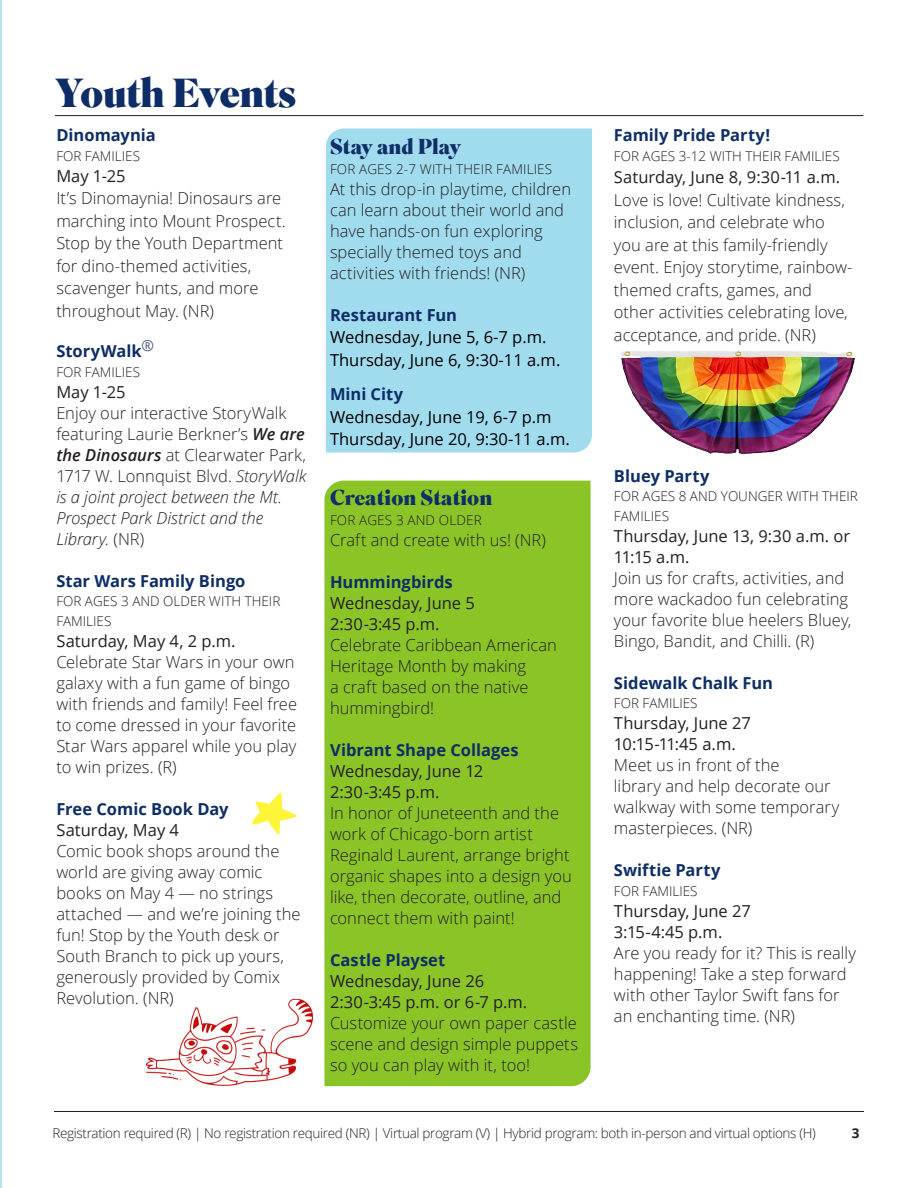
<style>
.page{position:relative;width:918px;height:1188px;background:#fff}
.page>*{position:absolute;margin:0;border:0;box-sizing:border-box;transform-origin:0 0}
.t1{font:900 40.5px "Superior Title";letter-spacing:-.02em;color:#0e2d67}
.Familes_ages{font:900 21px "Superior Title";color:#102e68}
.Program_details{font:300 16.5px/21px "Open Sans";color:#231f20}
.prorgam_date{font:300 16.5px/22.5px "Open Sans";color:#231f20}
.prorgam_date-2{font:16.5px/21px "Open Sans";color:#231f20}
.Program_Name{font:700 16.5px "Open Sans";color:#0e2d67}
.Program_details-2{font:16.5px/22.5px "Open Sans";color:#000}
.Paragraph{font:16.5px/22.5px "Open Sans";color:#000}
.Program_details-3{font:700 16.5px "Open Sans";color:#102e68}
.Familes_ages-2{font:300 13.5px/19.5px "Open Sans";color:#231f20}
.Familes_ages-3{font:300 13.5px "Open Sans";letter-spacing:-.025em;color:#231f20}
.Program_details-4{font:300 13.5px "Open Sans";color:#231f20}
.t2{font:700 13.5px "Open Sans";color:#231f20}
.s1{font-weight:600;font-style:italic}
.s2{font-style:italic}
.s3{font-weight:400}
</style>
<div class="page">
<hr style="left:54px;top:1111px;width:810px;height:1px;background:#231f20">
<div style="left:324px;top:481px;width:267px;height:605px;background:#8ac426"></div>
<hr style="left:0;top:0;width:1px;height:1188px;background:#a1dcee">
<hr style="left:55px;top:115px;width:808px;height:1px;background:#231f20">
<div style="left:326px;top:129px;width:266px;height:324px;background:#a1dcee"></div>
<img style="left:146px;top:998px;width:167px;height:88px">
<img style="left:252px;top:792px;width:45px;height:43px">
<img style="left:621px;top:351px;width:234px;height:103px">
<p class="t1" style="left:55px;top:67px;width:243px">Youth Events</p>
<p class="Program_Name" style="left:56px;top:124px;width:101px">Dinomaynia</p>
<p class="Familes_ages-2" style="left:56px;top:146px;width:85px">FOR FAMILIES</p>
<p class="prorgam_date-2" style="left:56px;top:165px;width:71px">May 1-25</p>
<p class="prorgam_date" style="left:56px;top:186px;width:231px">It’s Dinomaynia! Dinosaurs are marching into Mount Prospect.<br>Stop by the Youth Department for dino-themed activities, scavenger hunts, and more throughout May. (NR)</p>
<p class="Program_Name" style="left:56px;top:340px;width:99px">StoryWalk<sup>®</sup></p>
<p class="Familes_ages-2" style="left:56px;top:362px;width:85px">FOR FAMILIES</p>
<p class="prorgam_date-2" style="left:56px;top:381px;width:71px">May 1-25</p>
<p class="Program_details" style="left:56px;top:402px;width:251px">Enjoy our interactive StoryWalk featuring Laurie Berkner’s <span class="s1">We are the Dinosaurs</span> at Clearwater Park,<br>1717 W. Lonnquist Blvd. <span class="s2">StoryWalk is a joint project between the Mt.<br>Prospect Park District and the<br>Library.</span> (NR)</p>
<p class="Program_Name" style="left:56px;top:569px;width:191px">Star Wars Family Bingo</p>
<p class="Familes_ages-2" style="left:56px;top:591px;width:226px">FOR AGES 3 AND OLDER WITH THEIR<br>FAMILIES</p>
<p class="prorgam_date-2" style="left:56px;top:630px;width:181px">Saturday, May 4, 2 p.m.</p>
<p class="Program_details" style="left:56px;top:651px;width:242px">Celebrate Star Wars in your own galaxy with a fun game of bingo with friends and family! Feel free to come dressed in your favorite<br>Star Wars apparel while you play to win prizes. (R)</p>
<p class="Program_Name" style="left:56px;top:797px;width:174px">Free Comic Book Day</p>
<p class="prorgam_date-2" style="left:56px;top:819px;width:124px">Saturday, May 4</p>
<p class="Program_details" style="left:56px;top:840px;width:246px">Comic book shops around the world are giving away comic books on May 4 — no strings attached — and we’re joining the fun! Stop by the Youth desk or<br>South Branch to pick up yours, generously provided by Comix<br>Revolution. (NR)</p>
<p class="Familes_ages" style="left:330px;top:134px;width:133px">Stay and Play</p>
<p class="Familes_ages-2" style="left:330px;top:159px;width:224px">FOR AGES 2-7 WITH THEIR FAMILIES</p>
<p class="Program_details" style="left:330px;top:178px;width:243px">At this drop-in playtime, children can learn about their world and have hands-on fun exploring specially themed toys and activities with friends! (NR)</p>
<p class="Program_Name" style="left:330px;top:303px;width:129px">Restaurant Fun</p>
<p class="Paragraph" style="left:330px;top:326px;width:232px">Wednesday, June 5, 6-7 p.m.<br>Thursday, June 6, 9:30-11 a.m.</p>
<p class="Program_Name" style="left:330px;top:383px;width:75px">Mini City</p>
<p class="Program_details-2" style="left:330px;top:405px;width:241px">Wednesday, June 19, 6-7 p.m<br>Thursday, June 20, 9:30-11 a.m.</p>
<p class="Familes_ages" style="left:330px;top:485px;width:164px">Creation Station</p>
<p class="Familes_ages-2" style="left:330px;top:510px;width:153px">FOR AGES 3 AND OLDER</p>
<p class="Program_details" style="left:330px;top:529px;width:217px">Craft and create with us! (NR)</p>
<p class="Program_Name" style="left:330px;top:570px;width:124px">Hummingbirds</p>
<p class="prorgam_date-2" style="left:330px;top:592px;width:146px">Wednesday, June 5<br>2:30-3:45 p.m.</p>
<p class="Program_details" style="left:330px;top:634px;width:228px">Celebrate Caribbean American<br>Heritage Month by making<br>a craft based on the native hummingbird!</p>
<p class="Program_Name" style="left:330px;top:738px;width:190px">Vibrant Shape Collages</p>
<p class="prorgam_date-2" style="left:330px;top:760px;width:155px">Wednesday, June 12<br>2:30-3:45 p.m.</p>
<p class="Program_details" style="left:330px;top:802px;width:243px">In honor of Juneteenth and the work of Chicago-born artist<br>Reginald Laurent, arrange bright organic shapes into a design you like, then decorate, outline, and connect them with paint!</p>
<p class="Program_Name" style="left:330px;top:948px;width:117px">Castle Playset</p>
<p class="prorgam_date-2" style="left:330px;top:970px;width:199px">Wednesday, June 26<br>2:30-3:45 p.m. or 6-7 p.m.</p>
<p class="Program_details" style="left:330px;top:1012px;width:250px;text-align:justify">Customize your own paper castle scene and design simple puppets so you can play with it, too!</p>
<p class="Program_details-3" style="left:614px;top:124px;width:158px">Family Pride Party!</p>
<p class="Program_details-4" style="left:614px;top:146px;width:227px">FOR AGES 3-12 WITH THEIR FAMILIES</p>
<p class="prorgam_date-2" style="left:614px;top:166px;width:228px">Saturday, June 8, 9:30-11 a.m.</p>
<p class="Program_details" style="left:614px;top:188px;width:240px;line-height:22.5px">Love is love! Cultivate kindness, inclusion, and celebrate who you are at this family-friendly event. Enjoy storytime, rainbow&shy;themed crafts, games, and other activities celebrating love, acceptance, and pride. (NR)</p>
<p class="Program_Name" style="left:614px;top:464px;width:97px">Bluey Party</p>
<p class="Familes_ages-2" style="left:614px;top:486px;width:245px">FOR AGES 8 AND YOUNGER WITH THEIR<br>FAMILIES</p>
<p class="prorgam_date-2" style="left:614px;top:525px;width:238px">Thursday, June 13, 9:30 a.m. or<br>11:15 a.m.</p>
<p class="Program_details" style="left:614px;top:567px;width:239px">Join us for crafts, activities, and more wackadoo fun celebrating your favorite blue heelers Bluey,<br>Bingo, Bandit, and Chilli. (R)</p>
<p class="Program_Name" style="left:614px;top:671px;width:161px">Sidewalk Chalk Fun</p>
<p class="Familes_ages-2" style="left:614px;top:693px;width:85px">FOR FAMILIES</p>
<p class="prorgam_date" style="left:614px;top:712px;width:227px;line-height:21px"><span class="s3">Thursday, June 27<br>10:15-11:45 a.m.<br></span>Meet us in front of the<br>library and help decorate our walkway with some temporary masterpieces. (NR)</p>
<p class="Program_Name" style="left:614px;top:859px;width:108px">Swiftie Party</p>
<p class="Familes_ages-2" style="left:614px;top:881px;width:85px">FOR FAMILIES</p>
<p class="prorgam_date-2" style="left:614px;top:900px;width:138px">Thursday, June 27<br>3:15-4:45 p.m.</p>
<p class="Program_details" style="left:614px;top:942px;width:244px">Are you ready for it? This is really happening! Take a step forward with other Taylor Swift fans for an enchanting time. (NR)</p>
<p class="Familes_ages-3" style="left:52px;top:1124px;width:765px">Registration required (R) | No registration required (NR) | Virtual program (V) | Hybrid program: both in-person and virtual options (H)</p>
<p class="t2" style="left:852px;top:1123px;width:9px">3</p>
</div>
